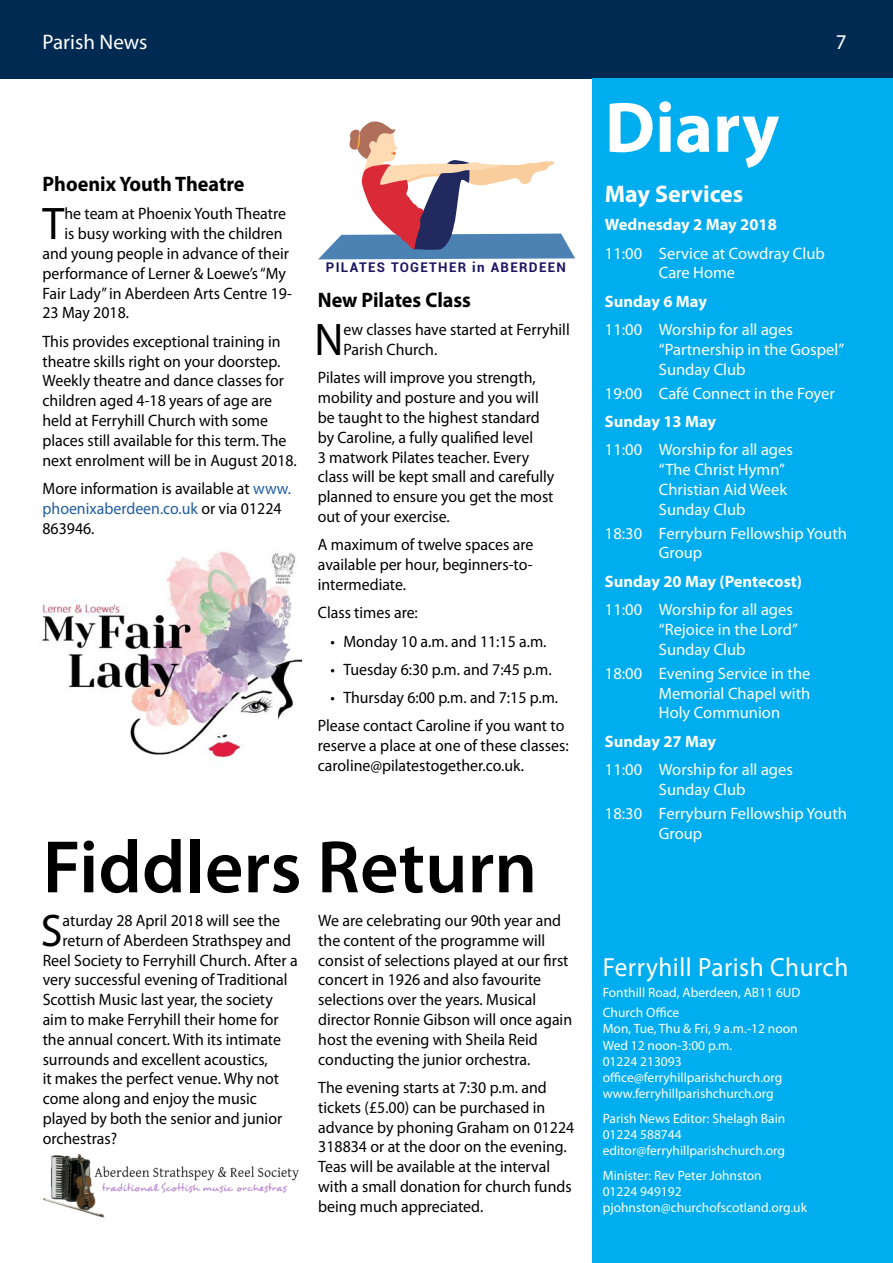
<style>
.page{position:relative;width:893px;height:1263px;background:#fff}
.page>*{position:absolute;margin:0;border:0;box-sizing:border-box;transform-origin:0 0}
.t1{font:600 75px "Myriad Pro";color:#000}
.t2{font:700 72px "Myriad Pro";color:#fff}
.t3{font:45.9px "Myriad Pro";color:#000;scale:.96 1}
.t4{font:26.4px "Myriad Pro";letter-spacing:.02em;color:#fff;scale:.95 1}
.t5{font:700 24px "Myriad Pro";color:#fff}
.t6{font:700 21px "Myriad Pro";color:#000;scale:.96 1}
.t7{font:21px "Myriad Pro";color:#fff}
.t8{font:16.5px/19.8px "Myriad Pro";color:#000;scale:.96 1}
.t9{font:16.5px/19.8px "Myriad Pro";color:#fff}
.t10{font:700 16.5px "Myriad Pro";color:#fff}
.t11{font:13.5px/16.2px "Myriad Pro";color:#fff}
.t12{font:700 13.35px "Roboto";letter-spacing:.1em;color:#1b1464}
.s1{color:#215e9e}
</style>
<div class="page">
<div style="left:0;top:0;width:893px;height:15px;background:#002a52"></div>
<div style="left:0;top:15px;width:893px;height:28px;background:#002a52"></div>
<div style="left:0;top:43px;width:893px;height:36px;background:#002a52"></div>
<div style="left:592px;top:79px;width:301px;height:1184px;background:#00aeef"></div>
<img style="left:43px;top:1153px;width:256px;height:65px">
<img style="left:42px;top:551px;width:260px;height:207px">
<svg style="left:318px;top:121px;width:257px;height:138px"></svg>
<p class="t7" style="left:43px;top:29px;width:107px">Parish News</p>
<p class="t7" style="left:836px;top:29px;width:12px">7</p>
<p class="t6" style="left:43px;top:170px;width:212px">Phoenix Youth Theatre</p>
<h3 class="t3" style="left:43px;top:196px;width:24px">T</h3>
<p class="t8" style="left:64px;top:204px;width:232px">he team at Phoenix Youth Theatre</p>
<p class="t8" style="left:64px;top:224px;width:229px">is busy working with the children</p>
<p class="t8" style="left:43px;top:243px;width:258px">and young people in advance of their</p>
<p class="t8" style="left:43px;top:263px;width:255px">performance of Lerner &amp; Loewe’s “My</p>
<p class="t8" style="left:43px;top:283px;width:261px">Fair Lady” in Aberdeen Arts Centre 19-</p>
<p class="t8" style="left:43px;top:303px;width:92px">23 May 2018.</p>
<p class="t8" style="left:43px;top:331px;width:266px">This provides exceptional training in theatre skills right on your doorstep.<br>Weekly theatre and dance classes for children aged 4-18 years of age are held at Ferryhill Church with some places still available for this term. The next enrolment will be in August 2018.</p>
<p class="t8" style="left:43px;top:478px;width:260px">More information is available at <span class="s1">www. phoenixaberdeen.co.uk</span> or via 01224<br>863946.</p>
<p class="t12" style="left:326px;top:258px;width:242px">PILATES TOGETHER in ABERDEEN</p>
<p class="t6" style="left:318px;top:286px;width:161px">New Pilates Class</p>
<h3 class="t3" style="left:314px;top:311px;width:32px">N</h3>
<p class="t8" style="left:343px;top:320px;width:237px">ew classes have started at Ferryhill<br>Parish Church.</p>
<p class="t8" style="left:318px;top:368px;width:248px">Pilates will improve you strength, mobility and posture and you will be taught to the highest standard by Caroline, a fully qualified level<br>3 matwork Pilates teacher. Every class will be kept small and carefully planned to ensure you get the most out of your exercise.</p>
<p class="t8" style="left:318px;top:535px;width:226px;text-align:justify">A maximum of twelve spaces are available per hour, beginners-to&shy;intermediate.</p>
<p class="t8" style="left:318px;top:602px;width:106px">Class times are:</p>
<p class="t8" style="left:331px;top:631px;width:226px">• Monday 10 a.m. and 11:15 a.m.</p>
<p class="t8" style="left:331px;top:659px;width:232px">• Tuesday 6:30 p.m. and 7:45 p.m.</p>
<p class="t8" style="left:318px;top:683px;width:258px;line-height:28.3px;text-align:center">• Thursday 6:00 p.m. and 7:15 p.m.<br>Please contact Caroline if you want to</p>
<p class="t8" style="left:318px;top:735px;width:263px">reserve a place at one of these classes: caroline@pilatestogether.co.uk.</p>
<h1 class="t1" style="left:43px;top:819px;width:496px">Fiddlers Return</h1>
<h3 class="t3" style="left:41px;top:902px;width:24px">S</h3>
<p class="t8" style="left:63px;top:910px;width:228px">aturday 28 April 2018 will see the</p>
<p class="t8" style="left:63px;top:930px;width:240px">return of Aberdeen Strathspey and</p>
<p class="t8" style="left:43px;top:950px;width:267px">Reel Society to Ferryhill Church. After a</p>
<p class="t8" style="left:43px;top:970px;width:257px">very successful evening of Traditional</p>
<p class="t8" style="left:43px;top:989px;width:241px">Scottish Music last year, the society</p>
<p class="t8" style="left:43px;top:1009px;width:247px">aim to make Ferryhill their home for</p>
<p class="t8" style="left:43px;top:1029px;width:250px">the annual concert. With its intimate</p>
<p class="t8" style="left:43px;top:1049px;width:236px">surrounds and excellent acoustics,</p>
<p class="t8" style="left:43px;top:1069px;width:248px">it makes the perfect venue. Why not</p>
<p class="t8" style="left:43px;top:1088px;width:225px">come along and enjoy the music</p>
<p class="t8" style="left:43px;top:1108px;width:251px">played by both the senior and junior</p>
<p class="t8" style="left:43px;top:1128px;width:79px">orchestras?</p>
<p class="t8" style="left:318px;top:910px;width:266px">We are celebrating our 90th year and the content of the programme will consist of selections played at our first concert in 1926 and also favourite selections over the years. Musical director Ronnie Gibson will once again host the evening with Sheila Reid conducting the junior orchestra.</p>
<p class="t8" style="left:318px;top:1077px;width:268px">The evening starts at 7:30 p.m. and tickets (£5.00) can be purchased in advance by phoning Graham on 01224<br>318834 or at the door on the evening.<br>Teas will be available at the interval with a small donation for church funds being much appreciated.</p>
<h2 class="t2" style="left:605px;top:81px;width:176px">Diary</h2>
<h3 class="t5" style="left:605px;top:178px;width:140px">May Services</h3>
<p class="t10" style="left:605px;top:214px;width:173px">Wednesday 2 May 2018</p>
<p class="t9" style="left:659px;top:243px;width:167px;text-indent:-54px">11:00 Service at Cowdray Club<br>Care Home</p>
<p class="t10" style="left:605px;top:290px;width:104px">Sunday 6 May</p>
<p class="t9" style="left:659px;top:319px;width:187px;text-indent:-54px">11:00 Worship for all ages “Partnership in the Gospel”<br>Sunday Club</p>
<p class="t9" style="left:605px;top:383px;width:232px">19:00 Café Connect in the Foyer</p>
<p class="t10" style="left:605px;top:411px;width:113px">Sunday 13 May</p>
<p class="t9" style="left:659px;top:439px;width:136px;text-indent:-54px">11:00 Worship for all ages “The Christ Hymn”<br>Christian Aid Week<br>Sunday Club</p>
<p class="t9" style="left:659px;top:523px;width:190px;text-indent:-54px">18:30 Ferryburn Fellowship Youth<br>Group</p>
<p class="t10" style="left:605px;top:570px;width:199px">Sunday 20 May (Pentecost)</p>
<p class="t9" style="left:659px;top:599px;width:141px;text-indent:-54px">11:00 Worship for all ages “Rejoice in the Lord”<br>Sunday Club</p>
<p class="t9" style="left:659px;top:663px;width:153px;text-align:justify;text-indent:-54px">18:00 Evening Service in the Memorial Chapel with Holy Communion</p>
<p class="t10" style="left:605px;top:730px;width:113px">Sunday 27 May</p>
<p class="t9" style="left:605px;top:759px;width:190px;text-align:center">11:00 Worship for all ages<br>Sunday Club</p>
<p class="t9" style="left:659px;top:803px;width:190px;text-indent:-54px">18:30 Ferryburn Fellowship Youth<br>Group</p>
<h3 class="t4" style="left:603px;top:951px;width:260px">Ferryhill Parish Church</h3>
<p class="t11" style="left:603px;top:982px;width:199px;line-height:20.4px">Fonthill Road, Aberdeen, AB11 6UD<br>Church Office</p>
<p class="t11" style="left:603px;top:1020px;width:196px">Mon, Tue, Thu &amp; Fri, 9 a.m.-12 noon<br>Wed 12 noon-3:00 p.m.<br>01224 213093 office@ferryhillparishchurch.org www.ferryhillparishchurch.org</p>
<p class="t11" style="left:603px;top:1110px;width:184px">Parish News Editor: Shelagh Bain<br>01224 588744 editor@ferryhillparishchurch.org</p>
<p class="t11" style="left:603px;top:1167px;width:206px">Minister: Rev Peter Johnston<br>01224 949192 pjohnston@churchofscotland.org.uk</p>
</div>
